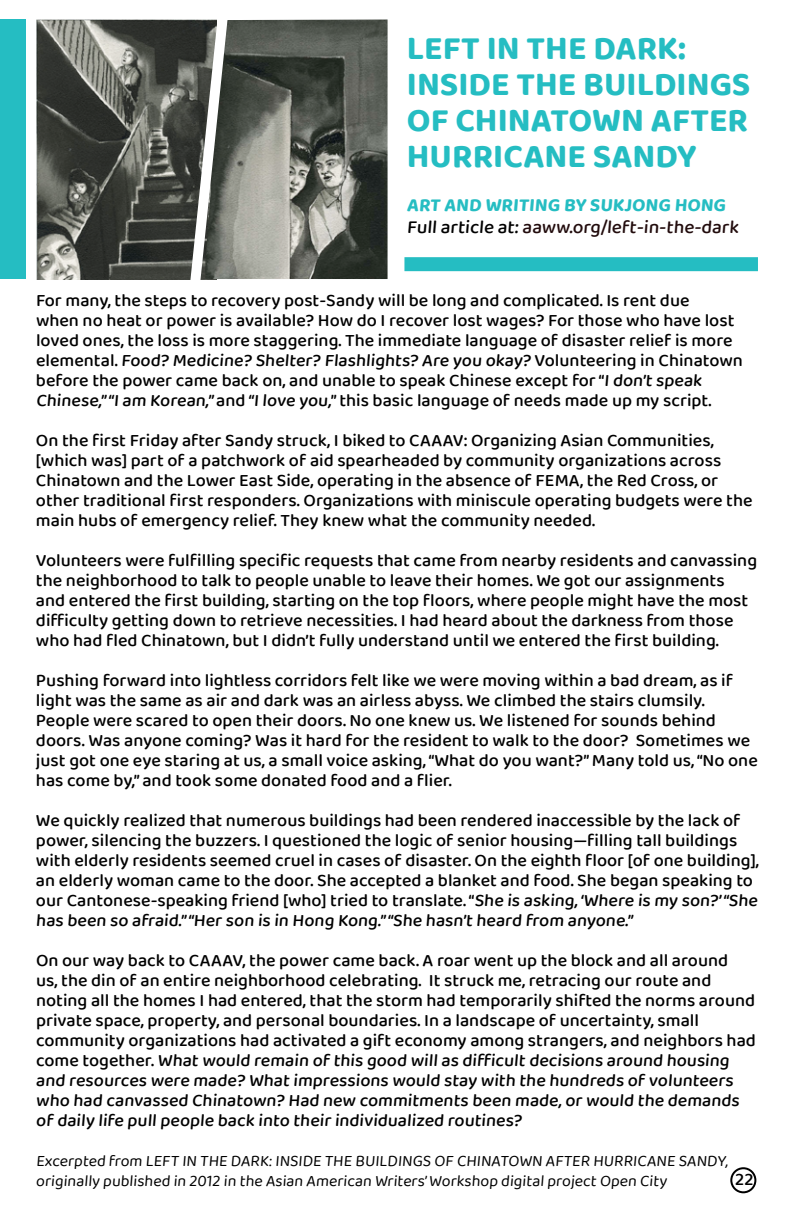
<style>
.page{position:relative;width:792px;height:1224px;background:#fff}
.page>*{position:absolute;margin:0;border:0;box-sizing:border-box;transform-origin:0 0}
.t1{font:700 34px/36px "Baloo Paaji 2";color:#25bdc2}
.t2{font:700 19px/22px "Baloo Paaji 2";color:#25bdc2}
.t3{font:500 18px/20px "Baloo Paaji 2";color:#000}
.t4{font:16px/20px "Baloo Paaji 2";color:#000}
.s1{font-weight:500;color:#000}
.s2{font-weight:500;color:#220c0d}
</style>
<div class="page">
<img style="left:36px;top:20px;width:148px;height:259px">
<img style="left:234px;top:20px;width:154px;height:259px">
<svg style="left:184px;top:19px;width:50px;height:261px"></svg>
<div style="left:0;top:20px;width:26px;height:259px;background:#25bdc2"></div>
<div style="left:404px;top:257px;width:354px;height:14px;background:#25bdc2"></div>
<div style="left:730px;top:1167px;width:26px;height:26px;border:2px solid #000;border-radius:50%"></div>
<h1 class="t1" style="left:407px;top:29px;width:345px">LEFT IN THE DARK:<br>INSIDE THE BUILDINGS<br>OF CHINATOWN AFTER<br>HURRICANE SANDY</h1>
<p class="t2" style="left:407px;top:193px;width:336px">ART AND WRITING BY SUKJONG HONG<br><span class="s1">Full article at:</span> <span class="s2">aaww.org/left-in-the-dark</span></p>
<p class="t3" style="left:36px;top:290px;width:708px">For many, the steps to recovery post-Sandy will be long and complicated. Is rent due<br>when no heat or power is available? How do I recover lost wages? For those who have lost loved ones, the loss is more staggering. The immediate language of disaster relief is more elemental. Food? Medicine? Shelter? Flashlights? Are you okay? Volunteering in Chinatown before the power came back on, and unable to speak Chinese except for “I don’t speak Chinese,”“I am Korean,”and “I love you,” this basic language of needs made up my script.</p>
<p class="t3" style="left:36px;top:430px;width:718px">On the first Friday after Sandy struck, I biked to CAAAV: Organizing Asian Communities, [which was] part of a patchwork of aid spearheaded by community organizations across Chinatown and the Lower East Side, operating in the absence of FEMA, the Red Cross, or other traditional first responders. Organizations with miniscule operating budgets were the main hubs of emergency relief. They knew what the community needed.</p>
<p class="t3" style="left:36px;top:550px;width:723px">Volunteers were fulfilling specific requests that came from nearby residents and canvassing the neighborhood to talk to people unable to leave their homes. We got our assignments and entered the first building, starting on the top floors, where people might have the most difficulty getting down to retrieve necessities. I had heard about the darkness from those who had fled Chinatown, but I didn’t fully understand until we entered the first building.</p>
<p class="t3" style="left:36px;top:670px;width:723px">Pushing forward into lightless corridors felt like we were moving within a bad dream, as if light was the same as air and dark was an airless abyss. We climbed the stairs clumsily.<br>People were scared to open their doors. No one knew us. We listened for sounds behind doors. Was anyone coming? Was it hard for the resident to walk to the door? Sometimes we just got one eye staring at us, a small voice asking, “What do you want?” Many told us, “No one has come by,” and took some donated food and a flier.</p>
<p class="t3" style="left:36px;top:810px;width:726px">We quickly realized that numerous buildings had been rendered inaccessible by the lack of power, silencing the buzzers. I questioned the logic of senior housing—filling tall buildings with elderly residents seemed cruel in cases of disaster. On the eighth floor [of one building], an elderly woman came to the door. She accepted a blanket and food. She began speaking to our Cantonese-speaking friend [who] tried to translate. “She is asking,‘Where is my son?’“She has been so afraid.”“Her son is in Hong Kong.”“She hasn’t heard from anyone.”</p>
<p class="t3" style="left:36px;top:950px;width:721px">On our way back to CAAAV, the power came back. A roar went up the block and all around<br>us, the din of an entire neighborhood celebrating. It struck me, retracing our route and noting all the homes I had entered, that the storm had temporarily shifted the norms around private space, property, and personal boundaries. In a landscape of uncertainty, small community organizations had activated a gift economy among strangers, and neighbors had come together. What would remain of this good will as difficult decisions around housing and resources were made? What impressions would stay with the hundreds of volunteers who had canvassed Chinatown? Had new commitments been made, or would the demands of daily life pull people back into their individualized routines?</p>
<p class="t4" style="left:36px;top:1151px;width:695px">Excerpted from LEFT IN THE DARK: INSIDE THE BUILDINGS OF CHINATOWN AFTER HURRICANE SANDY, originally published in 2012 in the Asian American Writers’Workshop digital project Open City</p>
<p class="t3" style="left:735px;top:1169px;width:20px">22</p>
</div>
